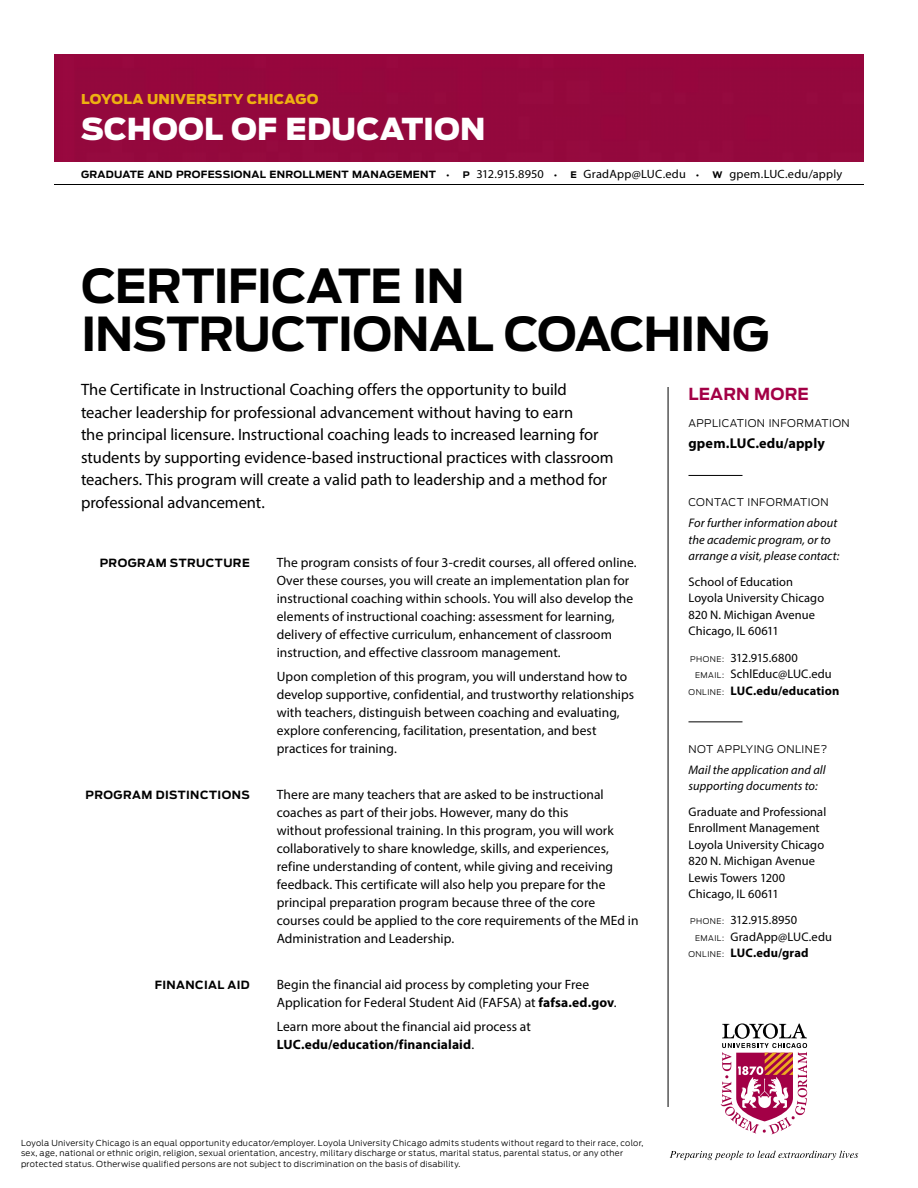
<style>
.page{position:relative;width:918px;height:1188px;background:#fff}
.page>*{position:absolute;margin:0;border:0;box-sizing:border-box;transform-origin:0 0}
.t1{font:700 46.5px/48px "Antenna";letter-spacing:-.02em;color:#000}
.t2{font:900 30px "Antenna";letter-spacing:.005em;color:#fff}
.t3{font:16.5px/22.5px "Myriad Pro";letter-spacing:-.005em;color:#000}
.t4{font:700 16.5px "Antenna";letter-spacing:.005em;color:#a30046}
.t5{font:700 14.25px "Myriad Pro";letter-spacing:.01em;color:#000}
.t6{font:13.5px/18px "Myriad Pro";letter-spacing:.005em;color:#000}
.t7{font:900 13.5px "Antenna";letter-spacing:.01em;color:#eeb111}
.t8{font:12.45px/16.5px "Myriad Pro";letter-spacing:.005em;color:#000}
.t9{font:italic 12.45px/16.5px "Myriad Pro";letter-spacing:.005em;color:#000}
.t10{font:700 12.45px "Myriad Pro";letter-spacing:.01em;color:#000}
.t11{font:12.45px "Myriad Pro";letter-spacing:-.03em;color:#000}
.t12{font:12px "Myriad Pro";letter-spacing:.015em;color:#000}
.t13{font:12px "Myriad Pro";letter-spacing:-.02em;color:#000}
.t14{font:700 11.25px "Antenna";letter-spacing:.04em;color:#000}
.t15{font:300 10.5px "Antenna";letter-spacing:.04em;color:#000}
.t16{font:700 9.9px "Antenna";letter-spacing:.02em;color:#000}
.t17{font:300 8.25px/10.5px "Antenna";letter-spacing:.03em;color:#000}
.s1{font-family:"Myriad Pro";font-weight:400}
.s2{font-family:"Antenna";font-weight:700;font-size:9px}
.s3{font-size:9.9px}
.s4{font-family:"Antenna";font-weight:300;font-size:7.8px}
.s5{font-weight:700}
</style>
<div class="page">
<div style="left:54px;top:54px;width:810px;height:108px;background:#94083d"></div>
<hr style="left:54px;top:184px;width:810px;height:1px;background:#000">
<hr style="left:668px;top:387px;width:1px;height:720px;background:#000">
<svg style="left:670px;top:1151px;width:188px;height:9px"></svg>
<svg style="left:721px;top:1023px;width:86px;height:111px"></svg>
<hr style="left:688px;top:475px;width:54px;height:1px;background:#000">
<hr style="left:689px;top:722px;width:54px;height:1px;background:#000">
<p class="t7" style="left:81px;top:90px;width:239px">LOYOLA UNIVERSITY CHICAGO</p>
<h2 class="t2" style="left:81px;top:108px;width:406px">SCHOOL OF EDUCATION</h2>
<p class="t16" style="left:81px;top:167px;width:370px">GRADUATE AND PROFESSIONAL ENROLLMENT MANAGEMENT <span class="s1">•</span></p>
<p class="t13" style="left:463px;top:166px;width:96px"><span class="s2">P</span> 312.915.8950 <span class="s3">•</span></p>
<p class="t12" style="left:571px;top:166px;width:130px"><span class="s2">E</span> GradApp@LUC.edu <span class="s3">•</span></p>
<p class="t12" style="left:713px;top:166px;width:131px"><span class="s2">W</span> gpem.LUC.edu/apply</p>
<h1 class="t1" style="left:81px;top:262px;width:690px">CERTIFICATE IN<br>INSTRUCTIONAL COACHING</h1>
<p class="t3" style="left:81px;top:378px;width:534px">The Certificate in Instructional Coaching offers the opportunity to build teacher leadership for professional advancement without having to earn<br>the principal licensure. Instructional coaching leads to increased learning for students by supporting evidence-based instructional practices with classroom teachers. This program will create a valid path to leadership and a method for professional advancement.</p>
<p class="t4" style="left:688px;top:383px;width:122px">LEARN MORE</p>
<p class="t15" style="left:689px;top:417px;width:163px">APPLICATION INFORMATION</p>
<p class="t5" style="left:689px;top:434px;width:138px">gpem.LUC.edu/apply</p>
<p class="t15" style="left:688px;top:496px;width:142px">CONTACT INFORMATION</p>
<p class="t9" style="left:688px;top:515px;width:152px">For further information about the academic program, or to arrange a visit, please contact:</p>
<p class="t8" style="left:688px;top:573px;width:137px">School of Education<br>Loyola University Chicago<br>820 N. Michigan Avenue<br>Chicago, IL 60611</p>
<p class="t11" style="left:690px;top:650px;width:109px"><span class="s4">PHONE:</span> 312.915.6800</p>
<p class="t8" style="left:695px;top:665px;width:138px"><span class="s4">EMAIL:</span> SchlEduc@LUC.edu</p>
<p class="t10" style="left:689px;top:682px;width:152px"><span class="s4">ONLINE:</span> LUC.edu/education</p>
<p class="t14" style="left:100px;top:555px;width:152px">PROGRAM STRUCTURE</p>
<p class="t6" style="left:277px;top:553px;width:361px">The program consists of four 3-credit courses, all offered online.<br>Over these courses, you will create an implementation plan for instructional coaching within schools. You will also develop the elements of instructional coaching: assessment for learning, delivery of effective curriculum, enhancement of classroom instruction, and effective classroom management.</p>
<p class="t6" style="left:277px;top:667px;width:359px">Upon completion of this program, you will understand how to develop supportive, confidential, and trustworthy relationships with teachers, distinguish between coaching and evaluating, explore conferencing, facilitation, presentation, and best practices for training.</p>
<p class="t14" style="left:86px;top:787px;width:166px">PROGRAM DISTINCTIONS</p>
<p class="t6" style="left:277px;top:785px;width:363px">There are many teachers that are asked to be instructional coaches as part of their jobs. However, many do this<br>without professional training. In this program, you will work collaboratively to share knowledge, skills, and experiences, refine understanding of content, while giving and receiving feedback. This certificate will also help you prepare for the principal preparation program because three of the core courses could be applied to the core requirements of the MEd in Administration and Leadership.</p>
<p class="t14" style="left:155px;top:977px;width:96px">FINANCIAL AID</p>
<p class="t6" style="left:277px;top:975px;width:341px">Begin the financial aid process by completing your Free<br>Application for Federal Student Aid (FAFSA) at <span class="s5">fafsa.ed.gov</span>.</p>
<p class="t6" style="left:277px;top:1017px;width:256px">Learn more about the financial aid process at<br><span class="s5">LUC.edu/education/financialaid</span>.</p>
<p class="t15" style="left:689px;top:742px;width:140px">NOT APPLYING ONLINE?</p>
<p class="t9" style="left:689px;top:761px;width:139px">Mail the application and all supporting documents to:</p>
<p class="t8" style="left:689px;top:803px;width:139px">Graduate and Professional<br>Enrollment Management<br>Loyola University Chicago<br>820 N. Michigan Avenue<br>Lewis Towers 1200<br>Chicago, IL 60611</p>
<p class="t11" style="left:690px;top:913px;width:109px"><span class="s4">PHONE:</span> 312.915.8950</p>
<p class="t8" style="left:695px;top:928px;width:138px"><span class="s4">EMAIL:</span> GradApp@LUC.edu</p>
<p class="t10" style="left:689px;top:945px;width:122px"><span class="s4">ONLINE:</span> LUC.edu/grad</p>
<p class="t17" style="left:21px;top:1137px;width:624px">Loyola University Chicago is an equal opportunity educator/employer. Loyola University Chicago admits students without regard to their race, color, sex, age, national or ethnic origin, religion, sexual orientation, ancestry, military discharge or status, marital status, parental status, or any other protected status. Otherwise qualified persons are not subject to discrimination on the basis of disability.</p>
</div>
